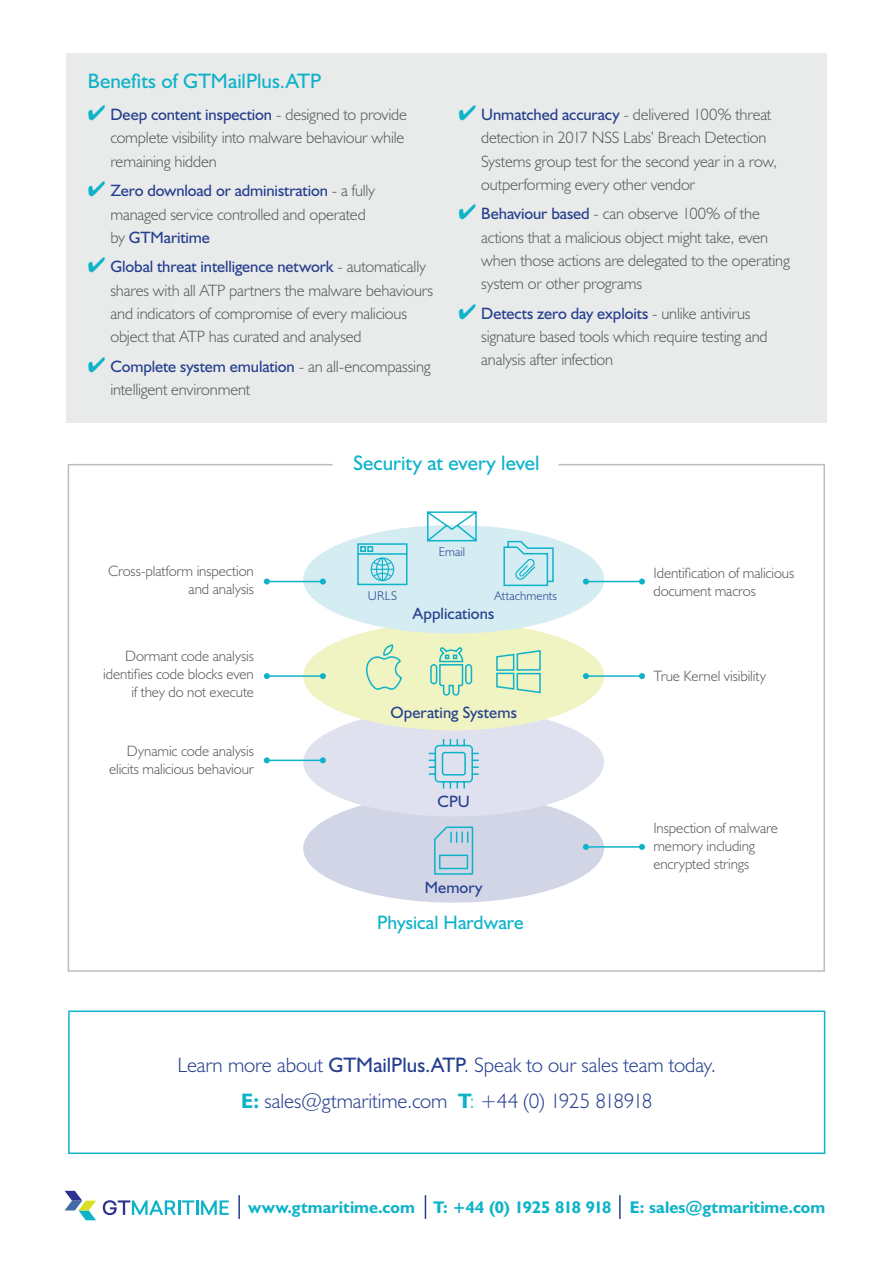
<style>
.page{position:relative;width:893px;height:1263px;background:#fff}
.page>*{position:absolute;margin:0;border:0;box-sizing:border-box;transform-origin:0 0}
.t1{font:300 21px/36.2px "Humanist 521 BT";letter-spacing:-.005em;color:#253f8e;text-align:center}
.t2{font:21px "Humanist 521 BT";color:#0eb3c9}
.t3{font:19.5px "Humanist 521 BT";color:#0eb3c9}
.t4{font:700 16.95px "Humanist 521 BT";letter-spacing:.005em;color:#0eb3c9}
.t5{font:300 16.5px/23.2px "Humanist 521 BT";letter-spacing:-.01em;color:#57585a}
.t6{font:16.5px "Humanist 521 BT";letter-spacing:.005em;color:#253f8e}
.t7{font:300 15px/18px "Humanist 521 BT";letter-spacing:-.005em;color:#57585a;text-align:right}
.t8{font:300 12.75px "Humanist 521 BT";letter-spacing:.01em;color:#253f8e}
.s1{color:#0eb3c9}
.s2{font-weight:400;color:#253f8e}
.s3{font-weight:400}
.s4{font-weight:700;color:#0eb3c9}
</style>
<div class="page">
<div style="left:66px;top:53px;width:760px;height:370px;background:#e9eaea"></div>
<div style="left:68px;top:1010px;width:757px;height:144px;background:#fff;border:2px solid #0eb3c9"></div>
<svg style="left:103px;top:1200px;width:126px;height:15px"></svg>
<svg style="left:65px;top:1191px;width:31px;height:29px"></svg>
<hr style="left:238px;top:1195px;width:2px;height:24px;background:#253f8e">
<svg style="left:425px;top:1195px;width:1px;height:24px"></svg>
<hr style="left:619px;top:1195px;width:2px;height:24px;background:#253f8e">
<svg style="left:67px;top:464px;width:758px;height:508px"></svg>
<svg style="left:425px;top:510px;width:53px;height:33px"></svg>
<svg style="left:357px;top:542px;width:51px;height:44px;background:#9edce6"></svg>
<svg style="left:503px;top:540px;width:51px;height:47px;background:#ade0e9"></svg>
<svg style="left:429px;top:645px;width:44px;height:51px;background:#c1e5c3"></svg>
<svg style="left:428px;top:738px;width:52px;height:52px;background:#bad8e7"></svg>
<svg style="left:433px;top:826px;width:41px;height:49px;background:#a6cddf"></svg>
<p class="t2" style="left:88px;top:68px;width:235px">Benefits of GTMailPlus.ATP</p>
<p class="t5" style="left:110px;top:103px;width:298px;text-indent:-23px"><span class="s1">✔</span> <span class="s2">Deep content inspection</span> - designed to provide complete visibility into malware behaviour while remaining hidden</p>
<p class="t5" style="left:110px;top:179px;width:266px;text-indent:-23px"><span class="s1">✔</span> <span class="s2">Zero download or administration</span> - a fully managed service controlled and operated by <span class="s2">GTMaritime</span></p>
<p class="t5" style="left:110px;top:255px;width:324px;text-indent:-23px"><span class="s1">✔</span> <span class="s2">Global threat intelligence network</span> - automatically shares with all ATP partners the malware behaviours and indicators of compromise of every malicious object that ATP has curated and analysed</p>
<p class="t5" style="left:110px;top:354px;width:322px;text-indent:-23px"><span class="s1">✔</span> <span class="s2">Complete system emulation</span> - an all-encompassing intelligent environment</p>
<p class="t5" style="left:481px;top:102px;width:297px;text-indent:-23px"><span class="s1">✔</span> <span class="s2">Unmatched accuracy</span> - delivered 100% threat detection in 2017 NSS Labs’ Breach Detection Systems group test for the second year in a row, outperforming every other vendor</p>
<p class="t5" style="left:481px;top:202px;width:310px;text-indent:-23px"><span class="s1">✔</span> <span class="s2">Behaviour based</span> - can observe 100% of the actions that a malicious object might take, even when those actions are delegated to the operating system or other programs</p>
<p class="t5" style="left:481px;top:301px;width:288px;text-indent:-23px"><span class="s1">✔</span> <span class="s2">Detects zero day exploits</span> - unlike antivirus signature based tools which require testing and analysis after infection</p>
<p class="t2" style="left:353px;top:450px;width:187px">Security at every level</p>
<p class="t7" style="left:108px;top:562px;width:147px">Cross-platform inspection and analysis</p>
<p class="t7" style="left:103px;top:647px;width:152px">Dormant code analysis identifies code blocks even if they do not execute</p>
<p class="t7" style="left:109px;top:741px;width:146px">Dynamic code analysis elicits malicious behaviour</p>
<p class="t8" style="left:439px;top:544px;width:28px">Email</p>
<p class="t8" style="left:368px;top:588px;width:30px">URLS</p>
<p class="t8" style="left:494px;top:587px;width:64px">Attachments</p>
<p class="t6" style="left:413px;top:603px;width:83px">Applications</p>
<p class="t6" style="left:390px;top:702px;width:128px">Operating Systems</p>
<p class="t6" style="left:437px;top:792px;width:34px">CPU</p>
<p class="t6" style="left:425px;top:877px;width:59px">Memory</p>
<p class="t3" style="left:377px;top:911px;width:148px">Physical Hardware</p>
<p class="t7" style="left:653px;top:563px;width:142px;text-align:left">Identification of malicious document macros</p>
<p class="t7" style="left:653px;top:666px;width:114px">True Kernel visibility</p>
<p class="t7" style="left:653px;top:819px;width:126px;text-align:left">Inspection of malware memory including encrypted strings</p>
<p class="t1" style="left:177px;top:1046px;width:540px">Learn more about <span class="s3">GTMailPlus.ATP</span>. Speak to our sales team today.<br><span class="s4">E:</span> sales@gtmaritime.com <span class="s4">T</span><span class="s1">:</span> +44 (0) 1925 818918</p>
<p class="t4" style="left:248px;top:1196px;width:578px">www.gtmaritime.com T: +44 (0) 1925 818 918 E: sales@gtmaritime.com</p>
</div>
